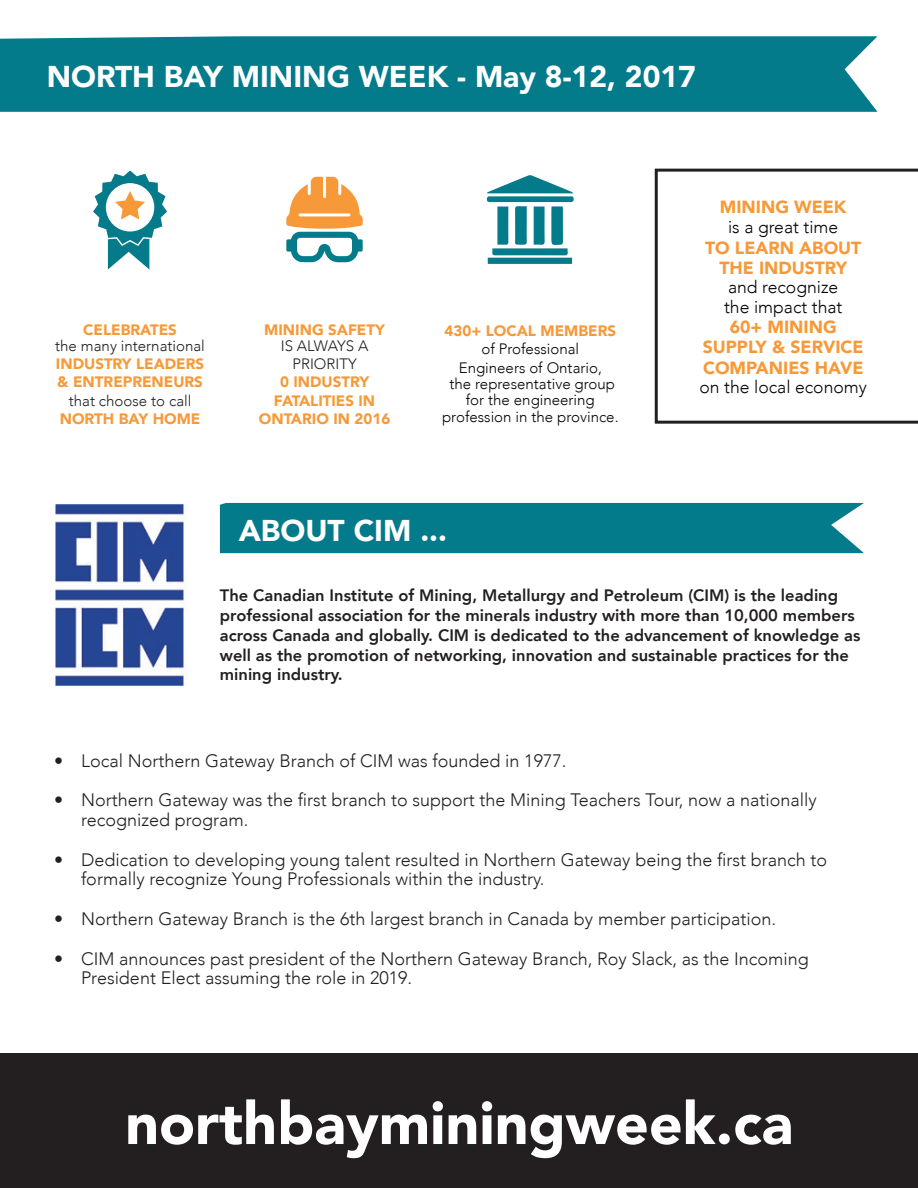
<style>
.page{position:relative;width:918px;height:1188px;background:#fff}
.page>*{position:absolute;margin:0;border:0;box-sizing:border-box;transform-origin:0 0}
.t1{font:900 59.1px "Avenir";color:#fff}
.t2{font:900 30px "Avenir";color:#fff}
.t3{font:300 18px/19.8px "Avenir";color:#231f20}
.t4{font:900 17.55px/20.2px "Avenir";color:#f79938;text-align:center}
.t5{font:300 17.55px/20.2px "Avenir";color:#040503}
.t6{font:800 16.5px/19.8px "Avenir";color:#231f20}
.t7{font:900 15px/18.1px "Avenir";color:#f79938}
.t8{font:300 15px/16.5px "Avenir";color:#040503;text-align:center}
.t9{font:300 15px/18.1px "Avenir";color:#231f20;text-align:center}
</style>
<div class="page">
<img style="left:55px;top:502px;width:228px;height:185px">
<div style="left:0;top:36px;width:878px;height:76px;background:#047b8b"></div>
<div style="left:220px;top:503px;width:644px;height:50px;background:#047b8b"></div>
<div style="left:0;top:1053px;width:918px;height:135px;background:#231f20"></div>
<svg style="left:655px;top:169px;width:263px;height:255px"></svg>
<svg style="left:93px;top:170px;width:74px;height:100px"></svg>
<svg style="left:286px;top:177px;width:77px;height:85px"></svg>
<svg style="left:487px;top:175px;width:87px;height:89px"></svg>
<h2 class="t2" style="left:47px;top:51px;width:651px">NORTH BAY MINING WEEK - May 8-12, 2017</h2>
<p class="t7" style="left:83px;top:320px;width:95px">CELEBRATES</p>
<p class="t9" style="left:55px;top:337px;width:151px">the many international</p>
<p class="t7" style="left:56px;top:355px;width:150px">INDUSTRY LEADERS &amp; ENTREPRENEURS</p>
<p class="t9" style="left:69px;top:391px;width:124px">that choose to call</p>
<p class="t7" style="left:60px;top:409px;width:142px">NORTH BAY HOME</p>
<p class="t7" style="left:264px;top:320px;width:122px">MINING SAFETY</p>
<p class="t9" style="left:281px;top:337px;width:89px">IS ALWAYS A<br>PRIORITY</p>
<p class="t7" style="left:259px;top:373px;width:133px;text-align:center">0 INDUSTRY<br>FATALITIES IN<br>ONTARIO IN 2016</p>
<p class="t7" style="left:445px;top:322px;width:173px">430+ LOCAL MEMBERS</p>
<p class="t8" style="left:459px;top:340px;width:145px;line-height:18.1px">of Professional<br>Engineers of Ontario,</p>
<p class="t8" style="left:442px;top:376px;width:178px">the representative group for the engineering profession in the province.</p>
<p class="t4" style="left:720px;top:196px;width:128px">MINING WEEK</p>
<p class="t5" style="left:728px;top:217px;width:112px">is a great time</p>
<p class="t4" style="left:705px;top:237px;width:158px">TO LEARN ABOUT<br>THE INDUSTRY</p>
<p class="t5" style="left:724px;top:277px;width:120px">and recognize the impact that</p>
<p class="t4" style="left:703px;top:316px;width:162px">60+ MINING<br>SUPPLY &amp; SERVICE<br>COMPANIES HAVE</p>
<p class="t5" style="left:699px;top:376px;width:169px">on the local economy</p>
<h2 class="t2" style="left:239px;top:505px;width:210px">ABOUT CIM ...</h2>
<p class="t6" style="left:220px;top:586px;width:642px">The Canadian Institute of Mining, Metallurgy and Petroleum (CIM) is the leading professional association for the minerals industry with more than 10,000 members across Canada and globally. CIM is dedicated to the advancement of knowledge as well as the promotion of networking, innovation and sustainable practices for the mining industry.</p>
<p class="t3" style="left:54px;top:751px;width:514px">• Local Northern Gateway Branch of CIM was founded in 1977.</p>
<p class="t3" style="left:81px;top:790px;width:737px;text-indent:-27px">• Northern Gateway was the first branch to support the Mining Teachers Tour, now a nationally recognized program.</p>
<p class="t3" style="left:81px;top:850px;width:748px;text-indent:-27px">• Dedication to developing young talent resulted in Northern Gateway being the first branch to formally recognize Young Professionals within the industry.</p>
<p class="t3" style="left:54px;top:909px;width:724px">• Northern Gateway Branch is the 6th largest branch in Canada by member participation.</p>
<p class="t3" style="left:81px;top:949px;width:729px;text-indent:-27px">• CIM announces past president of the Northern Gateway Branch, Roy Slack, as the Incoming<br>President Elect assuming the role in 2019.</p>
<h1 class="t1" style="left:125px;top:1073px;width:670px">northbayminingweek.ca</h1>
</div>
